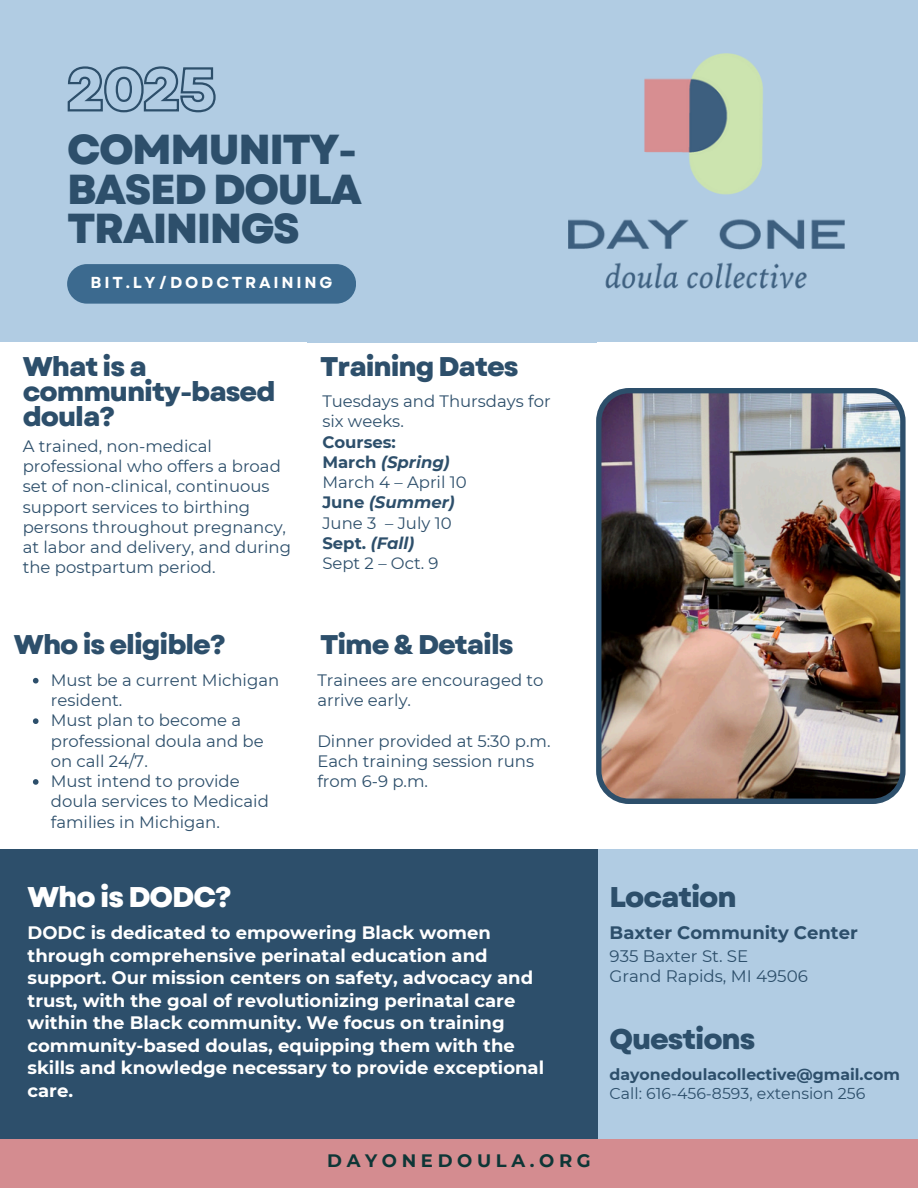
<style>
.page{position:relative;width:918px;height:1188px;background:#fff}
.page>*{position:absolute;margin:0;border:0;box-sizing:border-box;transform-origin:0 0}
.t1{font:800 41.85px/39.3px "Garet";letter-spacing:-.04em;color:#2d4f6b;text-align:justify}
.t2{font:800 28.5px "Garet";letter-spacing:-.04em;color:#2d4f6b}
.t3{font:800 28.5px "Garet";letter-spacing:-.04em;color:#fff}
.t4{font:800 27px/24.8px "Garet";letter-spacing:-.04em;color:#2d4f6b}
.t5{font:22.5px "Garet";letter-spacing:-.04em;color:#ece8e2}
.t6{font:700 18px/22.5px "Montserrat";color:#fff}
.t7{font:700 18px "Montserrat";color:#2d4f6b}
.t8{font:700 18px "Montserrat";letter-spacing:.26em;color:#0e3636}
.t9{font:16.65px "Montserrat";color:#2d4f6b}
.t10{font:16.5px/20.2px "Montserrat";color:#2d4f6b}
.t11{font:italic 700 16.5px "Montserrat";color:#2d4f6b}
.t12{font:700 16.5px "Montserrat";color:#2d4f6b}
.t13{font:700 15.9px "Garet";letter-spacing:.175em;color:#fff}
.t14{font:700 15.75px "Montserrat";color:#2d4f6b}
.t15{font:15.75px "Montserrat";color:#2d4f6b}
.s1{font-style:normal}
</style>
<div class="page">
<div style="left:0;top:0;width:918px;height:342px;background:#b1cce3"></div>
<div style="left:596px;top:850px;width:322px;height:291px;background:#b1cce3"></div>
<div style="left:0;top:850px;width:597px;height:338px;background:#2d4f6b"></div>
<div style="left:0;top:1139px;width:918px;height:49px;background:#d48c90"></div>
<img style="left:569px;top:53px;width:275px;height:236px">
<div style="left:67px;top:264px;width:289px;height:40px;background:#3c6a8f;border-radius:20px"></div>
<img style="left:596px;top:388px;width:310px;height:416px">
<svg style="left:33px;top:678px;width:6px;height:6px"></svg>
<svg style="left:33px;top:718px;width:6px;height:6px"></svg>
<svg style="left:33px;top:779px;width:6px;height:6px"></svg>
<svg style="left:67px;top:66px;width:149px;height:47px"></svg>
<h3 class="t1" style="left:67px;top:130px;width:296px">COMMUNITY-BASED DOULA TRAININGS</h3>
<h2 class="t13" style="left:91px;top:271px;width:243px">BIT.LY/DODCTRAINING</h2>
<h6 class="t4" style="left:23px;top:354px;width:254px">What is a community-based doula?</h6>
<p class="t10" style="left:23px;top:436px;width:270px">A trained, non-medical professional who offers a broad set of non-clinical, continuous support services to birthing persons throughout pregnancy, at labor and delivery, and during the postpartum period.</p>
<h3 class="t4" style="left:320px;top:354px;width:200px">Training Dates</h3>
<p class="t10" style="left:322px;top:391px;width:230px">Tuesdays and Thursdays for six weeks.</p>
<p class="t12" style="left:322px;top:432px;width:75px">Courses:</p>
<p class="t11" style="left:322px;top:452px;width:129px"><span class="s1">March</span> (Spring)</p>
<p class="t10" style="left:322px;top:472px;width:146px">March 4 – April 10</p>
<p class="t11" style="left:322px;top:492px;width:134px"><span class="s1">June</span> (Summer)</p>
<p class="t10" style="left:322px;top:513px;width:131px">June 3 – July 10</p>
<p class="t11" style="left:322px;top:533px;width:94px"><span class="s1">Sept.</span> (Fall)</p>
<p class="t10" style="left:322px;top:553px;width:118px">Sept 2 – Oct. 9</p>
<h3 class="t4" style="left:14px;top:633px;width:213px">Who is eligible?</h3>
<p class="t10" style="left:51px;top:670px;width:230px">Must be a current Michigan resident.</p>
<h3 class="t10" style="left:51px;top:710px;width:214px">Must plan to become a professional doula and be on call 24/7.</h3>
<p class="t10" style="left:51px;top:771px;width:220px">Must intend to provide doula services to Medicaid families in Michigan.</p>
<p class="t4" style="left:320px;top:633px;width:195px">Time &amp; Details</p>
<p class="t10" style="left:317px;top:670px;width:228px">Trainees are encouraged to arrive early.</p>
<p class="t10" style="left:317px;top:730px;width:235px">Dinner provided at 5:30 p.m.</p>
<h3 class="t10" style="left:317px;top:751px;width:218px">Each training session runs from 6-9 p.m.</h3>
<h4 class="t3" style="left:28px;top:877px;width:205px">Who is DODC?</h4>
<p class="t6" style="left:28px;top:922px;width:518px">DODC is dedicated to empowering Black women through comprehensive perinatal education and support. Our mission centers on safety, advocacy and trust, with the goal of revolutionizing perinatal care within the Black community. We focus on training community-based doulas, equipping them with the skills and knowledge necessary to provide exceptional care.</p>
<h1 class="t5" style="left:66px;top:952px;width:76px">Where</h1>
<h3 class="t2" style="left:610px;top:877px;width:129px">Location</h3>
<p class="t7" style="left:610px;top:922px;width:250px">Baxter Community Center</p>
<p class="t9" style="left:610px;top:946px;width:140px">935 Baxter St. SE</p>
<p class="t9" style="left:610px;top:966px;width:200px">Grand Rapids, MI 49506</p>
<h3 class="t2" style="left:610px;top:1018px;width:147px">Questions</h3>
<p class="t14" style="left:610px;top:1065px;width:292px">dayonedoulacollective@gmail.com</p>
<p class="t15" style="left:610px;top:1084px;width:257px">Call: 616-456-8593, extension 256</p>
<p class="t8" style="left:327px;top:1149px;width:265px">DAYONEDOULA.ORG</p>
</div>
